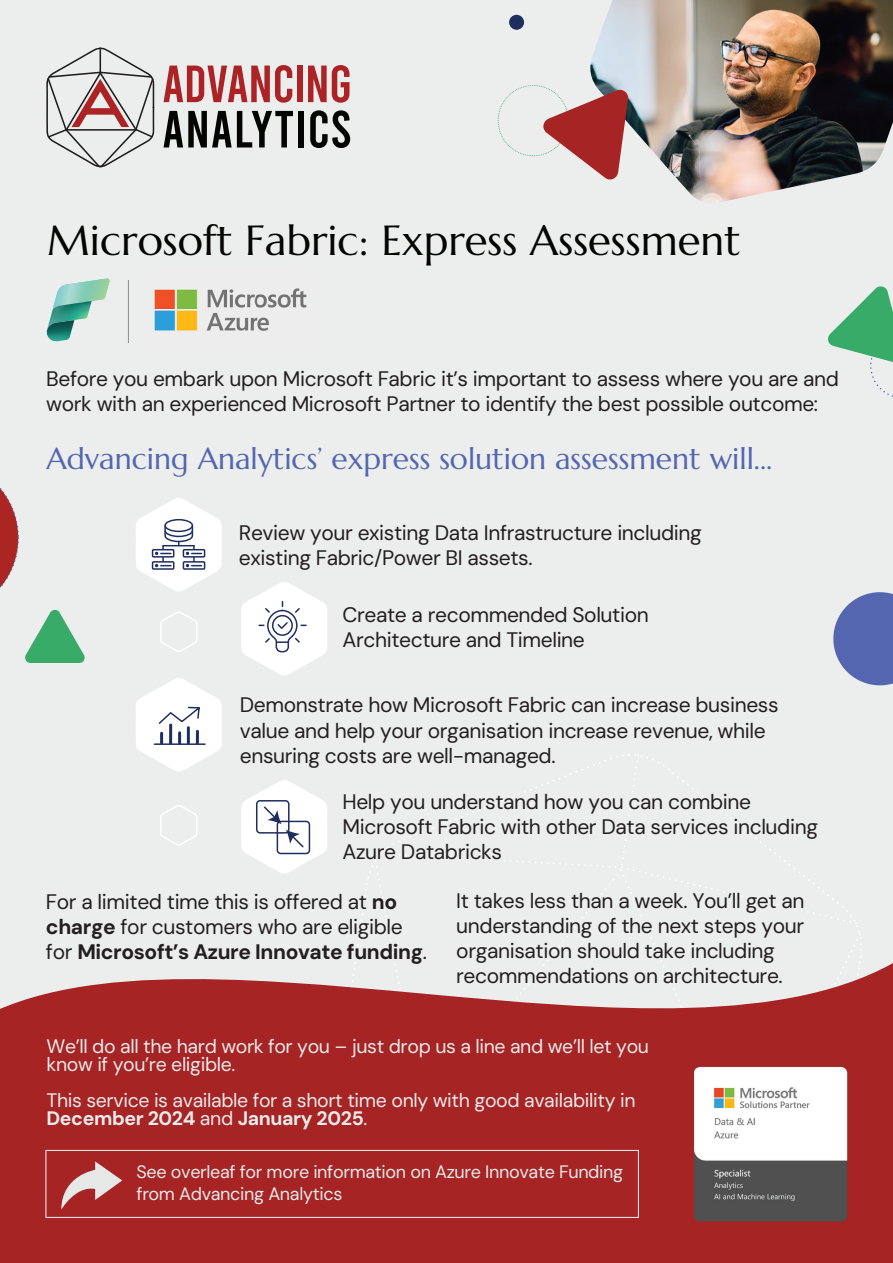
<style>
.page{position:relative;width:893px;height:1263px;background:#eceded}
.page>*{position:absolute;margin:0;border:0;box-sizing:border-box;transform-origin:0 0}
.t1{font:42px "Marcellus";color:#040503}
.t2{font:30px "Marcellus";color:#5366af}
.t3{font:21px/25.2px "DM Sans";letter-spacing:-.02em;color:#231f20}
.t4{font:19.5px/18px "DM Sans";letter-spacing:-.02em;color:#eaeaeb}
.t5{font:18px/21.6px "DM Sans";letter-spacing:-.02em;color:#eaeaeb}
.s1{font-weight:700}
</style>
<div class="page">
<svg style="left:0;top:957px;width:893px;height:306px;background:#af3e3d"></svg>
<svg style="left:164px;top:65px;width:128px;height:38px"></svg>
<div style="left:297px;top:66px;width:5px;height:36px;background:#ac2325"></div>
<svg style="left:308px;top:65px;width:41px;height:38px"></svg>
<svg style="left:164px;top:111px;width:129px;height:36px"></svg>
<div style="left:298px;top:111px;width:6px;height:36px;background:#040503"></div>
<svg style="left:310px;top:110px;width:40px;height:38px"></svg>
<svg style="left:46px;top:47px;width:108px;height:121px"></svg>
<svg style="left:160px;top:612px;width:37px;height:40px"></svg>
<svg style="left:833px;top:592px;width:60px;height:93px"></svg>
<svg style="left:61px;top:1161px;width:61px;height:49px"></svg>
<div style="left:46px;top:1150px;width:593px;height:68px;border:1px solid #f4f5f6"></div>
<img style="left:694px;top:1067px;width:154px;height:154px">
<svg style="left:160px;top:805px;width:37px;height:40px"></svg>
<img style="left:590px;top:0;width:303px;height:203px">
<img style="left:50px;top:314px;width:38px;height:7px">
<img style="left:51px;top:278px;width:58px;height:36px">
<img style="left:46px;top:330px;width:24px;height:11px">
<svg style="left:47px;top:320px;width:27px;height:17px"></svg>
<hr style="left:128px;top:280px;width:1px;height:63px;background:#8b8c90">
<img style="left:154px;top:288px;width:153px;height:43px">
<div style="left:509px;top:15px;width:15px;height:15px;background:#1e2e5d;border-radius:50%"></div>
<svg style="left:0;top:488px;width:19px;height:100px"></svg>
<svg style="left:25px;top:610px;width:60px;height:53px"></svg>
<svg style="left:498px;top:85px;width:131px;height:95px"></svg>
<svg style="left:828px;top:286px;width:65px;height:111px"></svg>
<svg style="left:136px;top:498px;width:86px;height:93px"></svg>
<svg style="left:241px;top:582px;width:86px;height:93px"></svg>
<svg style="left:136px;top:678px;width:86px;height:93px"></svg>
<svg style="left:241px;top:780px;width:86px;height:93px"></svg>
<h1 class="t1" style="left:47px;top:214px;width:695px">Microsoft Fabric: Express Assessment</h1>
<p class="t3" style="left:46px;top:366px;width:794px">Before you embark upon Microsoft Fabric it’s important to assess where you are and work with an experienced Microsoft Partner to identify the best possible outcome:</p>
<h2 class="t2" style="left:46px;top:440px;width:727px">Advancing Analytics’ express solution assessment will...</h2>
<p class="t3" style="left:239px;top:520px;width:464px">Review your existing Data Infrastructure including existing Fabric/Power BI assets.</p>
<p class="t3" style="left:342px;top:602px;width:308px">Create a recommended Solution<br>Architecture and Timeline</p>
<p class="t3" style="left:240px;top:692px;width:540px">Demonstrate how Microsoft Fabric can increase business value and help your organisation increase revenue, while ensuring costs are well-managed.</p>
<p class="t3" style="left:342px;top:789px;width:477px">Help you understand how you can combine<br>Microsoft Fabric with other Data services including<br>Azure Databricks</p>
<p class="t3" style="left:46px;top:889px;width:383px">For a limited time this is offered at <span class="s1">no charge</span> for customers who are eligible for <span class="s1">Microsoft’s Azure Innovate funding</span>.</p>
<p class="t3" style="left:456px;top:888px;width:350px">It takes less than a week. You’ll get an understanding of the next steps your organisation should take including recommendations on architecture.</p>
<p class="t4" style="left:47px;top:1037px;width:604px">We’ll do all the hard work for you – just drop us a line and we’ll let you know if you’re eligible.</p>
<p class="t4" style="left:47px;top:1091px;width:590px">This service is available for a short time only with good availability in<br><span class="s1">December 2024</span> and <span class="s1">January 2025</span>.</p>
<p class="t5" style="left:137px;top:1161px;width:488px">See overleaf for more information on Azure Innovate Funding from Advancing Analytics</p>
</div>
